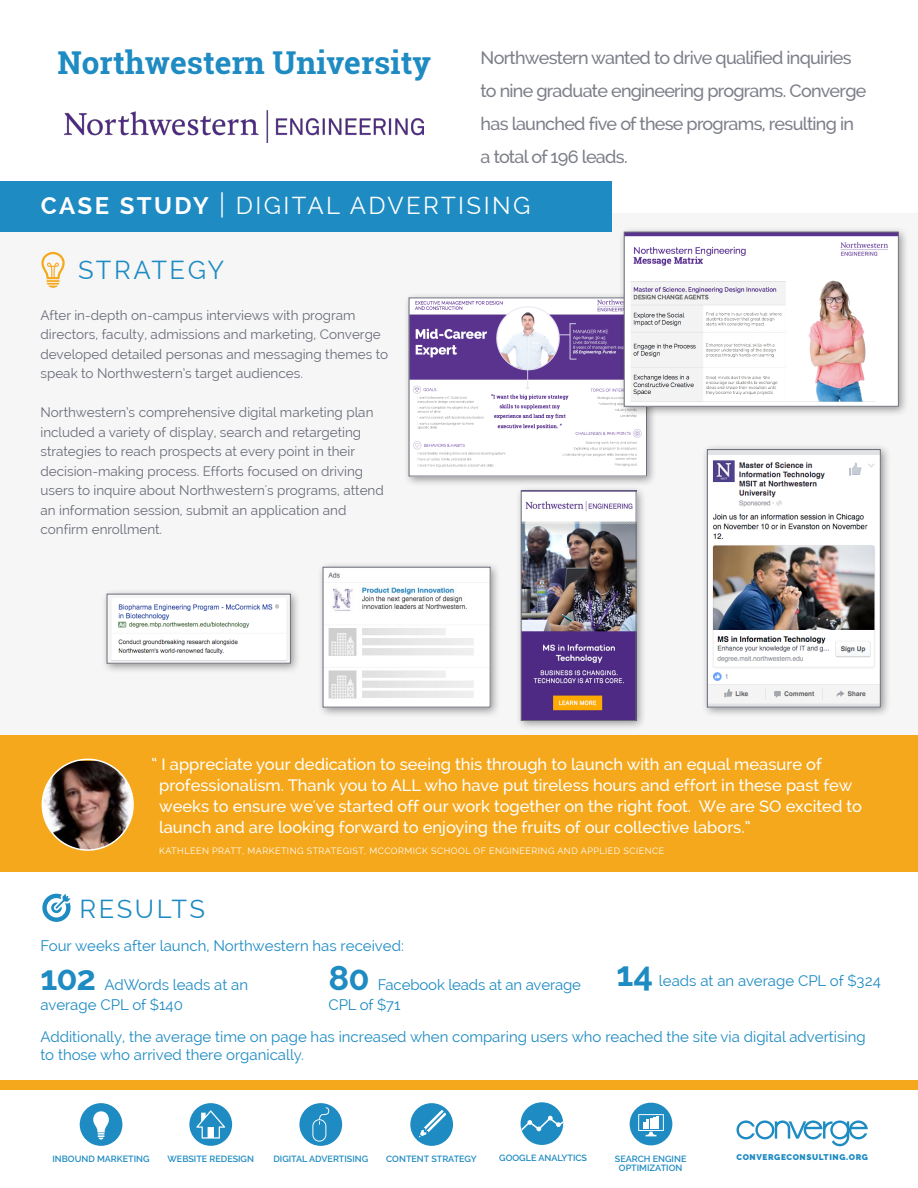
<style>
.page{position:relative;width:918px;height:1188px;background:#fff}
.page>*{position:absolute;margin:0;border:0;box-sizing:border-box;transform-origin:0 0}
.t1{font:700 34.5px "Raleway";letter-spacing:-.03em;color:#1e8bc2}
.t2{font:700 31.5px "Roboto Slab";color:#1e8bc2}
.t3{font:25.5px "Raleway";letter-spacing:.09em;color:#1e8bc2}
.t4{font:24px "Raleway";letter-spacing:.1em;color:#fff}
.t5{font:500 18px/33px "Raleway";letter-spacing:-.04em;color:#7c7f89}
.t6{font:500 16.5px/21px "Raleway";color:#fff}
.t7{font:15px/19.5px "Raleway";color:#1e8bc2}
.t8{font:13.5px/19.5px "Raleway";color:#6a6d79}
.t9{font:600 9px "Raleway";color:#1e8bc2}
.t10{font:9px "Raleway";letter-spacing:.05em;color:#fff}
.t11{font:900 8.25px "Raleway";letter-spacing:.075em;color:#1e8bc2}
.s1{font-weight:700}
.s2{font-size:27.9px}
</style>
<div class="page">
<div style="left:0;top:213px;width:918px;height:555px;background:#f6f6f6"></div>
<svg style="left:41px;top:252px;width:24px;height:36px"></svg>
<svg style="left:736px;top:1120px;width:132px;height:26px"></svg>
<div style="left:0;top:735px;width:918px;height:137px;background:#f5a81c"></div>
<div style="left:189px;top:1103px;width:43px;height:43px;background:#1e8bc2;border-radius:50%"></div>
<svg style="left:196px;top:1110px;width:29px;height:29px"></svg>
<div style="left:80px;top:1103px;width:42px;height:43px;background:#1e8bc2;border-radius:50%"></div>
<svg style="left:93px;top:1111px;width:16px;height:29px"></svg>
<div style="left:299px;top:1103px;width:43px;height:43px;background:#1e8bc2;border-radius:50%"></div>
<svg style="left:312px;top:1107px;width:17px;height:35px"></svg>
<div style="left:410px;top:1103px;width:43px;height:43px;background:#1e8bc2;border-radius:50%"></div>
<svg style="left:419px;top:1110px;width:27px;height:28px"></svg>
<svg style="left:521px;top:1102px;width:42px;height:43px"></svg>
<div style="left:630px;top:1103px;width:42px;height:42px;background:#1e8bc2;border-radius:50%"></div>
<svg style="left:638px;top:1114px;width:26px;height:22px"></svg>
<div style="left:0;top:1080px;width:918px;height:10px;background:#f5a81c"></div>
<svg style="left:42px;top:894px;width:29px;height:28px"></svg>
<div style="left:0;top:182px;width:612px;height:50px;background:#1e8bc2"></div>
<img style="left:43px;top:761px;width:90px;height:89px">
<div style="left:42px;top:759px;width:92px;height:92px;border:2px solid #fff;border-radius:50%"></div>
<img style="left:65px;top:110px;width:359px;height:33px">
<div style="left:701px;top:444px;width:190px;height:274px;background:#231f20;opacity:.45"></div>
<img style="left:709px;top:451px;width:169px;height:254px">
<div style="left:707px;top:449px;width:173px;height:258px;border:1px solid #6a6d79"></div>
<div style="left:317px;top:561px;width:184px;height:157px;background:#231f20;opacity:.45"></div>
<img style="left:325px;top:569px;width:163px;height:136px">
<div style="left:403px;top:292px;width:254px;height:195px;background:#231f20;opacity:.45"></div>
<img style="left:411px;top:300px;width:234px;height:174px">
<div style="left:101px;top:588px;width:200px;height:86px;background:#231f20;opacity:.45"></div>
<img style="left:109px;top:596px;width:180px;height:65px">
<div style="left:107px;top:594px;width:184px;height:69px;border:1px solid #6a6d79"></div>
<div style="left:515px;top:485px;width:132px;height:246px;background:#231f20;opacity:.45"></div>
<img style="left:523px;top:493px;width:111px;height:226px">
<div style="left:521px;top:491px;width:115px;height:230px;border:1px solid #6a6d79"></div>
<div style="left:618px;top:226px;width:291px;height:191px;background:#231f20;opacity:.45"></div>
<img style="left:626px;top:234px;width:271px;height:170px">
<div style="left:624px;top:232px;width:275px;height:174px;border:1px solid #6a6d79"></div>
<h2 class="t2" style="left:57px;top:40px;width:375px">Northwestern University</h2>
<h3 class="t5" style="left:481px;top:42px;width:387px">Northwestern wanted to drive qualified inquiries to nine graduate engineering programs. Converge has launched five of these programs, resulting in a total of 196 leads.</h3>
<h3 class="t4" style="left:41px;top:191px;width:491px"><span class="s1">CASE STUDY</span> <span class="s2">|</span> DIGITAL ADVERTISING</h3>
<h3 class="t3" style="left:78px;top:255px;width:148px">STRATEGY</h3>
<p class="t8" style="left:40px;top:305px;width:349px">After in-depth on-campus interviews with program directors, faculty, admissions and marketing, Converge developed detailed personas and messaging themes to speak to Northwestern’s target audiences.</p>
<p class="t8" style="left:40px;top:403px;width:345px">Northwestern’s comprehensive digital marketing plan included a variety of display, search and retargeting strategies to reach prospects at every point in their decision-making process. Efforts focused on driving users to inquire about Northwestern's programs, attend an information session, submit an application and confirm enrollment.</p>
<p class="t6" style="left:159px;top:754px;width:704px;text-indent:-8px">“ I appreciate your dedication to seeing this through to launch with an equal measure of professionalism. Thank you to ALL who have put tireless hours and effort in these past few weeks to ensure we've started off our work together on the right foot. We are SO excited to launch and are looking forward to enjoying the fruits of our collective labors.”</p>
<p class="t10" style="left:159px;top:846px;width:507px">KATHLEEN PRATT, MARKETING STRATEGIST, MCCORMICK SCHOOL OF ENGINEERING AND APPLIED SCIENCE</p>
<h3 class="t3" style="left:80px;top:894px;width:127px">RESULTS</h3>
<p class="t7" style="left:40px;top:936px;width:365px">Four weeks after launch, Northwestern has received:</p>
<h1 class="t1" style="left:40px;top:958px;width:57px">102</h1>
<p class="t7" style="left:40px;top:975px;width:209px;text-indent:64px">AdWords leads at an average CPL of $140</p>
<h1 class="t1" style="left:328px;top:958px;width:43px">80</h1>
<p class="t7" style="left:378px;top:975px;width:205px">Facebook leads at an average</p>
<p class="t7" style="left:328px;top:995px;width:73px">CPL of $71</p>
<h1 class="t1" style="left:616px;top:953px;width:38px">14</h1>
<p class="t7" style="left:659px;top:971px;width:223px">leads at an average CPL of $324</p>
<p class="t7" style="left:40px;top:1027px;width:827px;line-height:18px">Additionally, the average time on page has increased when comparing users who reached the site via digital advertising to those who arrived there organically.</p>
<p class="t9" style="left:53px;top:1153px;width:99px">INBOUND MARKETING</p>
<p class="t9" style="left:167px;top:1153px;width:88px">WEBSITE REDESIGN</p>
<p class="t9" style="left:273px;top:1153px;width:96px">DIGITAL ADVERTISING</p>
<p class="t9" style="left:386px;top:1153px;width:92px">CONTENT STRATEGY</p>
<p class="t9" style="left:499px;top:1152px;width:89px">GOOGLE ANALYTICS</p>
<p class="t9" style="left:615px;top:1153px;width:73px">SEARCH ENGINE</p>
<p class="t11" style="left:736px;top:1152px;width:133px">CONVERGECONSULTING.ORG</p>
<p class="t9" style="left:619px;top:1162px;width:65px">OPTIMIZATION</p>
</div>
